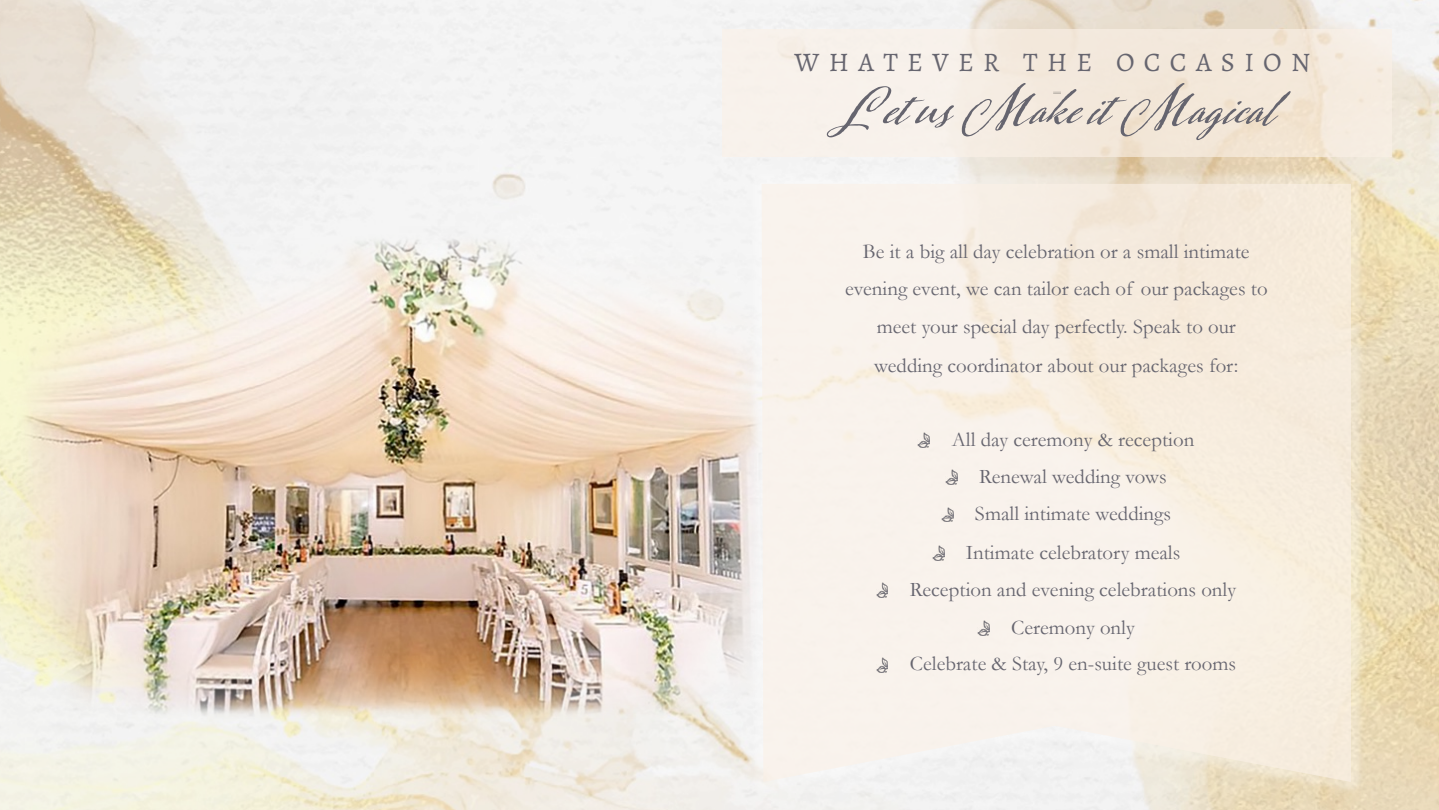
<style>
.page{position:relative;width:1439px;height:810px;background:#fff}
.page>*{position:absolute;margin:0;border:0;box-sizing:border-box;transform-origin:0 0}
.t1{font:59.5px "Adorn Coronet";color:#66656f}
.t2{font:26.78px "Alegreya";letter-spacing:.345em;color:#66656f}
.t3{font:20.82px/37.6px "Garamond";letter-spacing:.005em;color:#66656f;text-align:center}
</style>
<div class="page">
<img style="left:0;top:0;width:1438px;height:809px">
<img style="left:0;top:203px;width:745px;height:557px">
<img style="left:745px;top:167px;width:623px;height:631px">
<svg style="left:761px;top:184px;width:590px;height:597px;background:#f7efe5"></svg>
<img style="left:917px;top:432px;width:12px;height:15px">
<img style="left:946px;top:469px;width:12px;height:15px">
<img style="left:941px;top:506px;width:12px;height:15px">
<img style="left:932px;top:545px;width:12px;height:15px">
<img style="left:876px;top:582px;width:12px;height:15px">
<img style="left:977px;top:620px;width:12px;height:14px">
<img style="left:876px;top:657px;width:12px;height:15px">
<div style="left:722px;top:29px;width:670px;height:127px;background:#fbf1e7;opacity:.63"></div>
<p class="t2" style="left:794px;top:45px;width:517px">WHATEVER THE OCCASION</p>
<h1 class="t1" style="left:837px;top:66px;width:441px">Let us Make it Magical</h1>
<p class="t3" style="left:845px;top:232px;width:424px">Be it a big all day celebration or a small intimate evening event, we can tailor each of our packages to meet your special day perfectly. Speak to our wedding coordinator about our packages for:</p>
<p class="t3" style="left:951px;top:420px;width:244px">All day ceremony &amp; reception<br>Renewal wedding vows<br>Small intimate weddings<br>Intimate celebratory meals</p>
<p class="t3" style="left:910px;top:570px;width:328px">Reception and evening celebrations only<br>Ceremony only<br>Celebrate &amp; Stay, 9 en-suite guest rooms</p>
</div>
